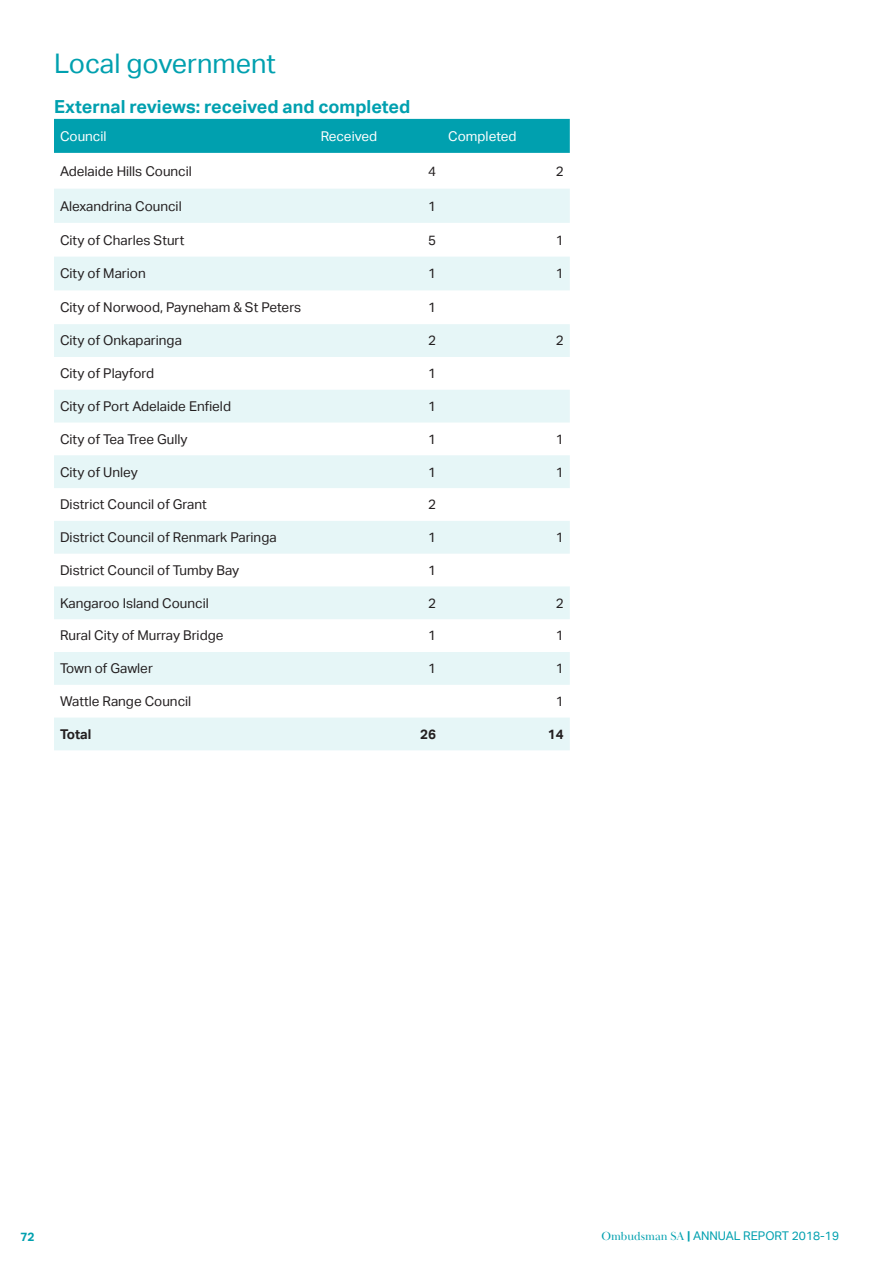
<style>
.page{position:relative;width:893px;height:1263px;background:#fff}
.page>*{position:absolute;margin:0;border:0;box-sizing:border-box;transform-origin:0 0}
.t1{font:27px "Aktiv Grotesk";color:#00a0af}
.t2{font:700 18px "Aktiv Grotesk";color:#00a0af}
.t3{font:13.5px "Aktiv Grotesk";color:#231f20}
.t4{font:13.5px "Aktiv Grotesk";color:#fff}
.t5{font:700 13.5px "Aktiv Grotesk";color:#231f20}
.t6{font:12px "Aktiv Grotesk";color:#00a0af}
.t7{font:700 12px "Aktiv Grotesk";color:#00a0af}
.s1{font-family:"Baskerville Display PT"}
.s2{font-weight:700}
</style>
<div class="page">
<div style="left:54px;top:119px;width:516px;height:34px;background:#00a0af"></div>
<svg style="left:54px;top:189px;width:516px;height:561px;fill:#e6f6f7"></svg>
<p class="t1" style="left:54px;top:48px;width:223px">Local government</p>
<p class="t2" style="left:54px;top:96px;width:358px">External reviews: received and completed</p>
<p class="t4" style="left:60px;top:128px;width:48px">Council</p>
<p class="t4" style="left:321px;top:128px;width:58px">Received</p>
<p class="t4" style="left:448px;top:128px;width:70px">Completed</p>
<p class="t3" style="left:60px;top:163px;width:133px">Adelaide Hills Council</p>
<p class="t3" style="left:428px;top:163px;width:9px">4</p>
<p class="t3" style="left:556px;top:163px;width:9px">2</p>
<p class="t3" style="left:60px;top:198px;width:123px">Alexandrina Council</p>
<p class="t3" style="left:428px;top:198px;width:9px">1</p>
<p class="t3" style="left:60px;top:232px;width:126px">City of Charles Sturt</p>
<p class="t3" style="left:428px;top:232px;width:9px">5</p>
<p class="t3" style="left:556px;top:232px;width:9px">1</p>
<p class="t3" style="left:60px;top:266px;width:87px">City of Marion</p>
<p class="t3" style="left:428px;top:266px;width:9px">1</p>
<p class="t3" style="left:556px;top:266px;width:9px">1</p>
<p class="t3" style="left:60px;top:300px;width:243px">City of Norwood, Payneham &amp; St Peters</p>
<p class="t3" style="left:428px;top:300px;width:9px">1</p>
<p class="t3" style="left:60px;top:333px;width:123px">City of Onkaparinga</p>
<p class="t3" style="left:428px;top:333px;width:9px">2</p>
<p class="t3" style="left:556px;top:333px;width:9px">2</p>
<p class="t3" style="left:60px;top:366px;width:96px">City of Playford</p>
<p class="t3" style="left:428px;top:366px;width:9px">1</p>
<p class="t3" style="left:60px;top:398px;width:173px">City of Port Adelaide Enfield</p>
<p class="t3" style="left:428px;top:398px;width:9px">1</p>
<p class="t3" style="left:60px;top:431px;width:129px">City of Tea Tree Gully</p>
<p class="t3" style="left:428px;top:431px;width:9px">1</p>
<p class="t3" style="left:556px;top:431px;width:9px">1</p>
<p class="t3" style="left:60px;top:464px;width:79px">City of Unley</p>
<p class="t3" style="left:428px;top:464px;width:9px">1</p>
<p class="t3" style="left:556px;top:464px;width:9px">1</p>
<p class="t3" style="left:60px;top:497px;width:148px">District Council of Grant</p>
<p class="t3" style="left:428px;top:497px;width:9px">2</p>
<p class="t3" style="left:60px;top:529px;width:218px">District Council of Renmark Paringa</p>
<p class="t3" style="left:428px;top:529px;width:9px">1</p>
<p class="t3" style="left:556px;top:529px;width:9px">1</p>
<p class="t3" style="left:60px;top:562px;width:181px">District Council of Tumby Bay</p>
<p class="t3" style="left:428px;top:562px;width:9px">1</p>
<p class="t3" style="left:60px;top:595px;width:150px">Kangaroo Island Council</p>
<p class="t3" style="left:428px;top:595px;width:9px">2</p>
<p class="t3" style="left:556px;top:595px;width:9px">2</p>
<p class="t3" style="left:60px;top:628px;width:165px">Rural City of Murray Bridge</p>
<p class="t3" style="left:428px;top:628px;width:9px">1</p>
<p class="t3" style="left:556px;top:628px;width:9px">1</p>
<p class="t3" style="left:60px;top:661px;width:94px">Town of Gawler</p>
<p class="t3" style="left:428px;top:661px;width:9px">1</p>
<p class="t3" style="left:556px;top:661px;width:9px">1</p>
<p class="t3" style="left:60px;top:693px;width:133px">Wattle Range Council</p>
<p class="t3" style="left:556px;top:693px;width:9px">1</p>
<p class="t5" style="left:60px;top:726px;width:33px">Total</p>
<p class="t5" style="left:420px;top:726px;width:17px">26</p>
<p class="t5" style="left:548px;top:726px;width:17px">14</p>
<p class="t7" style="left:21px;top:1229px;width:16px">72</p>
<p class="t6" style="left:602px;top:1229px;width:239px"><span class="s1">Ombudsman SA</span> <span class="s2">|</span> ANNUAL REPORT 2018-19</p>
</div>
